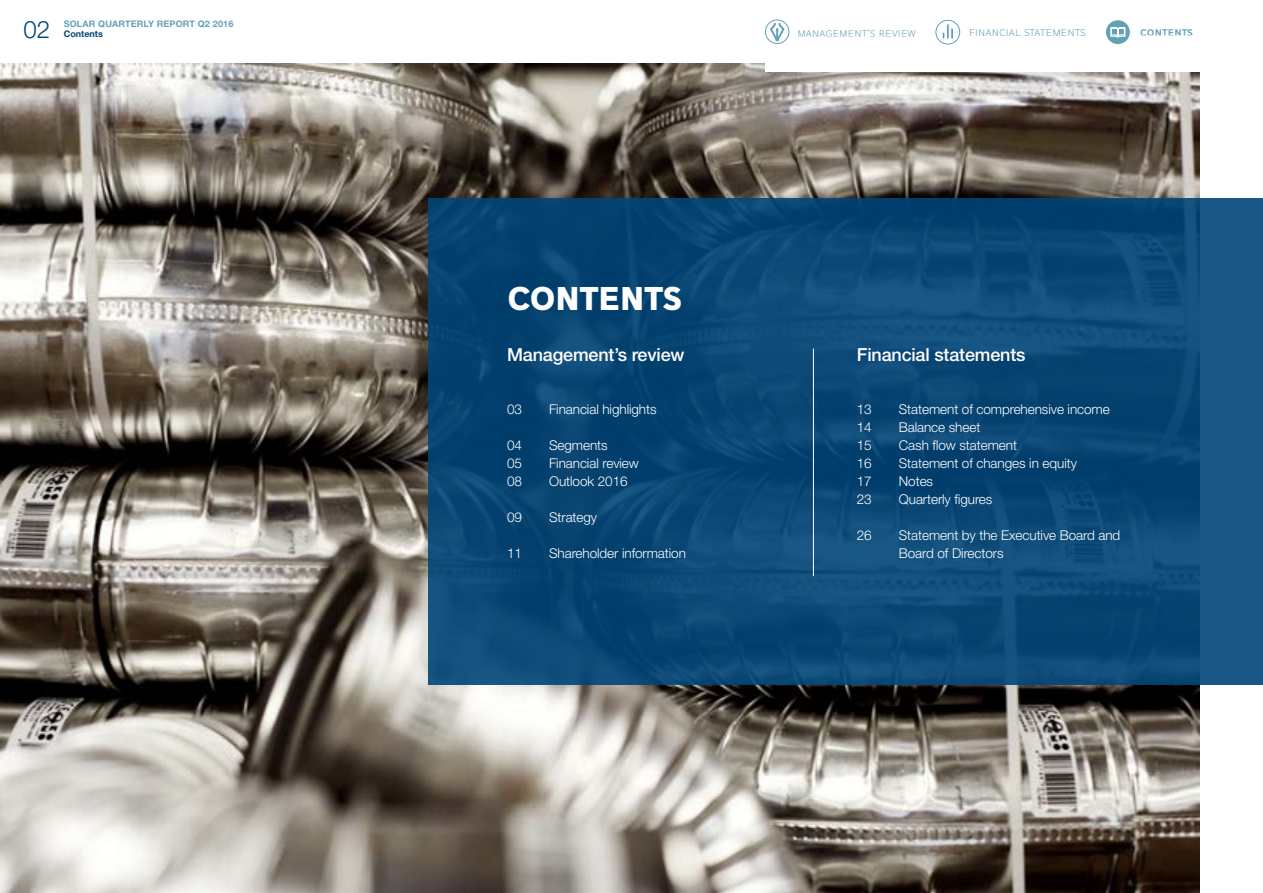
<style>
.page{position:relative;width:1263px;height:893px;background:#fff}
.page>*{position:absolute;margin:0;border:0;box-sizing:border-box;transform-origin:0 0}
.t1{font:900 36px "Cogito";letter-spacing:-.02em;color:#fff}
.t2{font:300 24px "Helvetica Neue LT Std";color:#004579}
.t3{font:500 18px "Helvetica Neue LT Std";letter-spacing:-.01em;color:#fff}
.t4{font:300 13.5px/18px "Helvetica Neue LT Std";letter-spacing:-.005em;color:#fff}
.t5{font:300 10.5px "Cogito";letter-spacing:.01em;color:#62a1b5}
.t6{font:700 10.5px "Cogito";letter-spacing:.01em;color:#62a1b5}
.t7{font:700 9px/10.5px "Helvetica Neue LT Std";letter-spacing:.02em;color:#62a1b5}
.s1{color:#004579}
</style>
<div class="page">
<img style="left:0;top:64px;width:1199px;height:829px">
<svg style="left:428px;top:198px;width:835px;height:486px;background:#0b4876"></svg>
<hr style="left:813px;top:349px;width:1px;height:227px;background:#fff">
<svg style="left:765px;top:20px;width:24px;height:23px"></svg>
<div style="left:765px;top:20px;width:24px;height:24px;border:1px solid #62a1b5;border-radius:50%"></div>
<svg style="left:769px;top:23px;width:16px;height:19px"></svg>
<div style="left:935px;top:20px;width:25px;height:24px;border:1px solid #62a1b5;border-radius:50%"></div>
<svg style="left:939px;top:23px;width:17px;height:17px"></svg>
<div style="left:1106px;top:20px;width:24px;height:24px;background:#62a1b5;border-radius:50%"></div>
<svg style="left:1110px;top:27px;width:16px;height:11px"></svg>
<div style="left:765px;top:60px;width:438px;height:12px;background:#fff"></div>
<p class="t7" style="left:64px;top:18px;width:171px">SOLAR QUARTERLY REPORT Q2 2016<br><span class="s1">Contents</span></p>
<p class="t2" style="left:23px;top:14px;width:28px">02</p>
<p class="t5" style="left:797px;top:26px;width:120px">MANAGEMENT’S REVIEW</p>
<p class="t5" style="left:969px;top:25px;width:118px">FINANCIAL STATEMENTS</p>
<p class="t6" style="left:1140px;top:25px;width:55px">CONTENTS</p>
<p class="t1" style="left:507px;top:273px;width:177px">CONTENTS</p>
<p class="t3" style="left:507px;top:344px;width:179px">Management’s review</p>
<p class="t4" style="left:507px;top:400px;width:16px">03</p>
<p class="t4" style="left:549px;top:400px;width:109px">Financial highlights</p>
<p class="t4" style="left:507px;top:436px;width:16px">04</p>
<p class="t4" style="left:549px;top:436px;width:60px">Segments</p>
<p class="t4" style="left:507px;top:454px;width:16px">05</p>
<p class="t4" style="left:549px;top:454px;width:91px">Financial review</p>
<p class="t4" style="left:507px;top:472px;width:16px">08</p>
<p class="t4" style="left:549px;top:472px;width:80px">Outlook 2016</p>
<p class="t4" style="left:507px;top:508px;width:16px">09</p>
<p class="t4" style="left:549px;top:508px;width:50px">Strategy</p>
<p class="t4" style="left:507px;top:544px;width:16px">11</p>
<p class="t4" style="left:549px;top:544px;width:138px">Shareholder information</p>
<p class="t3" style="left:857px;top:344px;width:170px">Financial statements</p>
<p class="t4" style="left:857px;top:400px;width:16px">13</p>
<p class="t4" style="left:899px;top:400px;width:212px">Statement of comprehensive income</p>
<p class="t4" style="left:857px;top:418px;width:16px">14</p>
<p class="t4" style="left:899px;top:418px;width:83px">Balance sheet</p>
<p class="t4" style="left:857px;top:436px;width:16px">15</p>
<p class="t4" style="left:899px;top:436px;width:120px">Cash flow statement</p>
<p class="t4" style="left:857px;top:454px;width:16px">16</p>
<p class="t4" style="left:899px;top:454px;width:180px">Statement of changes in equity</p>
<p class="t4" style="left:857px;top:472px;width:16px">17</p>
<p class="t4" style="left:899px;top:472px;width:36px">Notes</p>
<p class="t4" style="left:857px;top:490px;width:16px">23</p>
<p class="t4" style="left:899px;top:490px;width:95px">Quarterly figures</p>
<p class="t4" style="left:857px;top:526px;width:16px">26</p>
<p class="t4" style="left:899px;top:526px;width:223px">Statement by the Executive Board and<br>Board of Directors</p>
</div>
